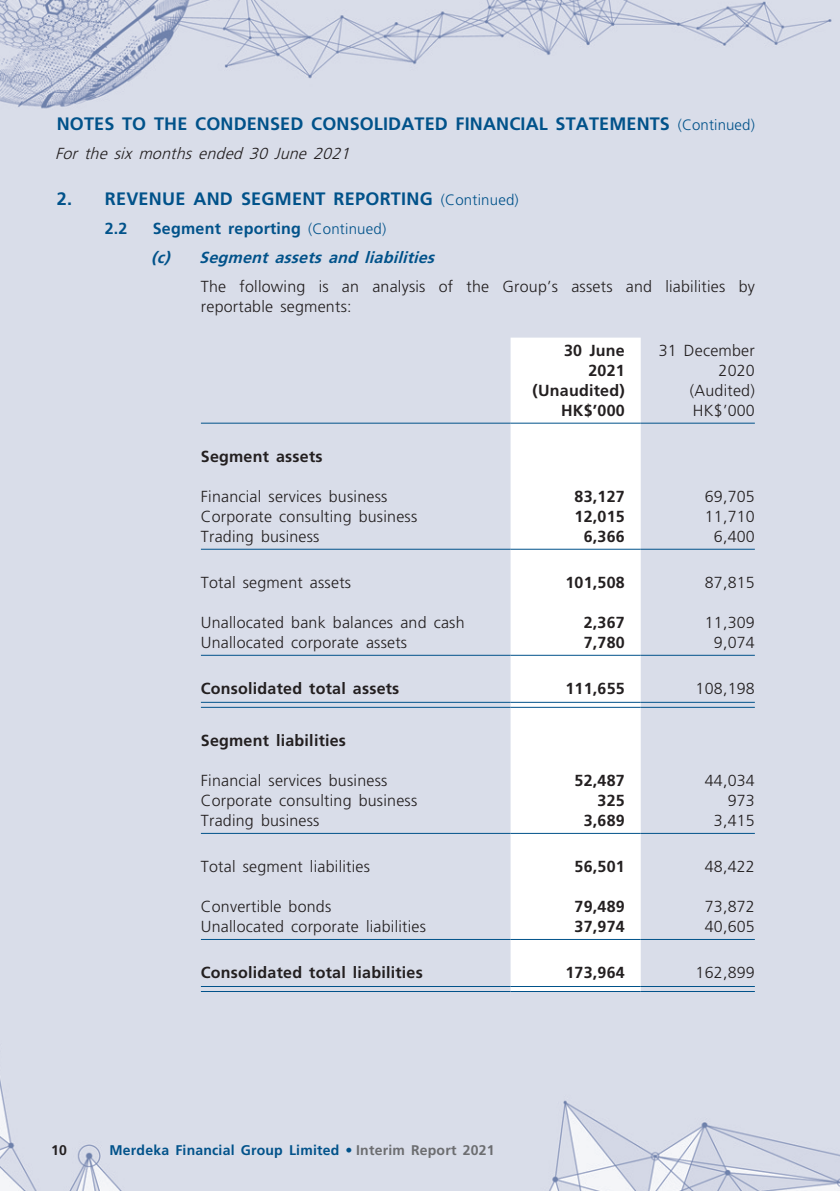
<style>
.page{position:relative;width:840px;height:1191px;background:#fff}
.page>*{position:absolute;margin:0;border:0;box-sizing:border-box;transform-origin:0 0}
._03_H1{font:700 18px "Frutiger LT Std";letter-spacing:.01em;color:#01528a}
._15_Table_Stub{font:300 16px "Frutiger LT Std";letter-spacing:.015em;color:#231f20}
._01_Body_Text{font:300 16px/20px "Frutiger LT Std";letter-spacing:.015em;color:#231f20;text-align:right}
._01_Body_Text-2{font:700 16px/20px "Frutiger LT Std";letter-spacing:.015em;color:#231f20;text-align:right}
._15_Table_Stub-2{font:700 16px "Frutiger LT Std";letter-spacing:.015em;color:#231f20}
._13_____P4{font:300 16px/20px "Frutiger LT Std";letter-spacing:.015em;color:#231f20}
._01_Body_Text-3{font:italic 300 16px "Frutiger LT Std";color:#231f20}
._04___H2{font:700 16px "Frutiger LT Std";letter-spacing:.015em;color:#01528a}
._05_____H3{font:italic 700 16px "Frutiger LT Std";color:#01528a}
.t1{font:700 14px "Frutiger LT Std";letter-spacing:.015em;color:#01528a}
.t2{font:700 14px "Frutiger LT Std";color:#231f20}
.s1{font-weight:300;font-size:15px}
.s2{color:#6c6d70}
</style>
<div class="page">
<div style="left:0;top:0;width:839px;height:1191px;background:#d9dde9"></div>
<svg style="left:510px;top:337px;width:130px;height:654px"></svg>
<hr style="left:201px;top:423px;width:309px;height:1px;background:#01528a">
<hr style="left:510px;top:423px;width:130px;height:1px;background:#01528a">
<hr style="left:640px;top:423px;width:114px;height:1px;background:#01528a">
<hr style="left:201px;top:549px;width:309px;height:1px;background:#01528a">
<hr style="left:510px;top:549px;width:130px;height:1px;background:#01528a">
<hr style="left:640px;top:549px;width:114px;height:1px;background:#01528a">
<hr style="left:201px;top:655px;width:309px;height:1px;background:#01528a">
<hr style="left:510px;top:655px;width:130px;height:1px;background:#01528a">
<hr style="left:640px;top:655px;width:114px;height:1px;background:#01528a">
<hr style="left:201px;top:702px;width:309px;height:1px;background:#01528a">
<hr style="left:201px;top:707px;width:309px;height:1px;background:#01528a">
<hr style="left:510px;top:702px;width:130px;height:1px;background:#01528a">
<hr style="left:510px;top:707px;width:130px;height:1px;background:#01528a">
<hr style="left:640px;top:702px;width:114px;height:1px;background:#01528a">
<hr style="left:640px;top:707px;width:114px;height:1px;background:#01528a">
<hr style="left:201px;top:833px;width:309px;height:1px;background:#01528a">
<hr style="left:510px;top:833px;width:130px;height:1px;background:#01528a">
<hr style="left:640px;top:833px;width:114px;height:1px;background:#01528a">
<hr style="left:201px;top:939px;width:309px;height:1px;background:#01528a">
<hr style="left:510px;top:939px;width:130px;height:1px;background:#01528a">
<hr style="left:640px;top:939px;width:114px;height:1px;background:#01528a">
<hr style="left:201px;top:986px;width:309px;height:1px;background:#01528a">
<hr style="left:201px;top:991px;width:309px;height:1px;background:#01528a">
<hr style="left:510px;top:986px;width:130px;height:1px;background:#01528a">
<hr style="left:510px;top:991px;width:130px;height:1px;background:#01528a">
<hr style="left:640px;top:986px;width:114px;height:1px;background:#01528a">
<hr style="left:640px;top:991px;width:114px;height:1px;background:#01528a">
<p class="_03_H1" style="left:57px;top:113px;width:699px">NOTES TO THE CONDENSED CONSOLIDATED FINANCIAL STATEMENTS <span class="s1">(Continued)</span></p>
<p class="_01_Body_Text-3" style="left:55px;top:144px;width:300px">For the six months ended 30 June 2021</p>
<p class="_03_H1" style="left:57px;top:188px;width:463px">2. REVENUE AND SEGMENT REPORTING <span class="s1">(Continued)</span></p>
<p class="_04___H2" style="left:105px;top:219px;width:24px">2.2</p>
<p class="_04___H2" style="left:153px;top:219px;width:235px">Segment reporting <span class="s1">(Continued)</span></p>
<p class="_05_____H3" style="left:151px;top:248px;width:289px">(c) Segment assets and liabilities</p>
<p class="_13_____P4" style="left:201px;top:276px;width:555px">The following is an analysis of the Group’s assets and liabilities by reportable segments:</p>
<p class="_01_Body_Text-2" style="left:564px;top:340px;width:62px">30 June<br>2021</p>
<p class="_01_Body_Text" style="left:658px;top:340px;width:98px">31 December<br>2020</p>
<p class="_01_Body_Text-2" style="left:532px;top:380px;width:94px">(Unaudited)</p>
<p class="_01_Body_Text" style="left:689px;top:380px;width:66px">(Audited)</p>
<p class="_01_Body_Text-2" style="left:560px;top:400px;width:65px">HK$’000</p>
<p class="_01_Body_Text" style="left:692px;top:400px;width:63px">HK$’000</p>
<p class="_15_Table_Stub-2" style="left:201px;top:447px;width:123px">Segment assets</p>
<p class="_15_Table_Stub" style="left:201px;top:487px;width:188px">Financial services business</p>
<p class="_01_Body_Text-2" style="left:574px;top:486px;width:52px">83,127</p>
<p class="_01_Body_Text" style="left:704px;top:486px;width:52px">69,705</p>
<p class="_15_Table_Stub" style="left:201px;top:507px;width:218px">Corporate consulting business</p>
<p class="_01_Body_Text-2" style="left:574px;top:506px;width:52px">12,015</p>
<p class="_01_Body_Text" style="left:704px;top:506px;width:52px">11,710</p>
<p class="_15_Table_Stub" style="left:201px;top:527px;width:120px">Trading business</p>
<p class="_01_Body_Text-2" style="left:583px;top:526px;width:42px">6,366</p>
<p class="_01_Body_Text" style="left:713px;top:526px;width:42px">6,400</p>
<p class="_15_Table_Stub" style="left:201px;top:573px;width:152px">Total segment assets</p>
<p class="_01_Body_Text-2" style="left:565px;top:572px;width:61px">101,508</p>
<p class="_01_Body_Text" style="left:704px;top:572px;width:52px">87,815</p>
<p class="_15_Table_Stub" style="left:201px;top:613px;width:265px">Unallocated bank balances and cash</p>
<p class="_01_Body_Text-2" style="left:583px;top:612px;width:42px">2,367</p>
<p class="_01_Body_Text" style="left:704px;top:612px;width:52px">11,309</p>
<p class="_15_Table_Stub" style="left:201px;top:633px;width:208px">Unallocated corporate assets</p>
<p class="_01_Body_Text-2" style="left:583px;top:632px;width:42px">7,780</p>
<p class="_01_Body_Text" style="left:713px;top:632px;width:42px">9,074</p>
<p class="_15_Table_Stub-2" style="left:201px;top:679px;width:200px">Consolidated total assets</p>
<p class="_01_Body_Text-2" style="left:565px;top:678px;width:61px">111,655</p>
<p class="_01_Body_Text" style="left:695px;top:678px;width:61px">108,198</p>
<p class="_15_Table_Stub-2" style="left:201px;top:731px;width:146px">Segment liabilities</p>
<p class="_15_Table_Stub" style="left:201px;top:771px;width:188px">Financial services business</p>
<p class="_01_Body_Text-2" style="left:574px;top:770px;width:52px">52,487</p>
<p class="_01_Body_Text" style="left:704px;top:770px;width:52px">44,034</p>
<p class="_15_Table_Stub" style="left:201px;top:791px;width:218px">Corporate consulting business</p>
<p class="_01_Body_Text-2" style="left:597px;top:790px;width:29px">325</p>
<p class="_01_Body_Text" style="left:727px;top:790px;width:29px">973</p>
<p class="_15_Table_Stub" style="left:201px;top:811px;width:120px">Trading business</p>
<p class="_01_Body_Text-2" style="left:583px;top:810px;width:42px">3,689</p>
<p class="_01_Body_Text" style="left:713px;top:810px;width:42px">3,415</p>
<p class="_15_Table_Stub" style="left:201px;top:857px;width:170px">Total segment liabilities</p>
<p class="_01_Body_Text-2" style="left:574px;top:856px;width:52px">56,501</p>
<p class="_01_Body_Text" style="left:704px;top:856px;width:52px">48,422</p>
<p class="_15_Table_Stub" style="left:201px;top:897px;width:132px">Convertible bonds</p>
<p class="_01_Body_Text-2" style="left:574px;top:896px;width:52px">79,489</p>
<p class="_01_Body_Text" style="left:704px;top:896px;width:52px">73,872</p>
<p class="_15_Table_Stub" style="left:201px;top:917px;width:226px">Unallocated corporate liabilities</p>
<p class="_01_Body_Text-2" style="left:574px;top:916px;width:52px">37,974</p>
<p class="_01_Body_Text" style="left:704px;top:916px;width:52px">40,605</p>
<p class="_15_Table_Stub-2" style="left:201px;top:963px;width:223px">Consolidated total liabilities</p>
<p class="_01_Body_Text-2" style="left:565px;top:962px;width:61px">173,964</p>
<p class="_01_Body_Text" style="left:695px;top:962px;width:61px">162,899</p>
<p class="t2" style="left:51px;top:1142px;width:17px">10</p>
<p class="t1" style="left:109px;top:1142px;width:386px">Merdeka Financial Group Limited • <span class="s2">Interim Report 2021</span></p>
</div>
